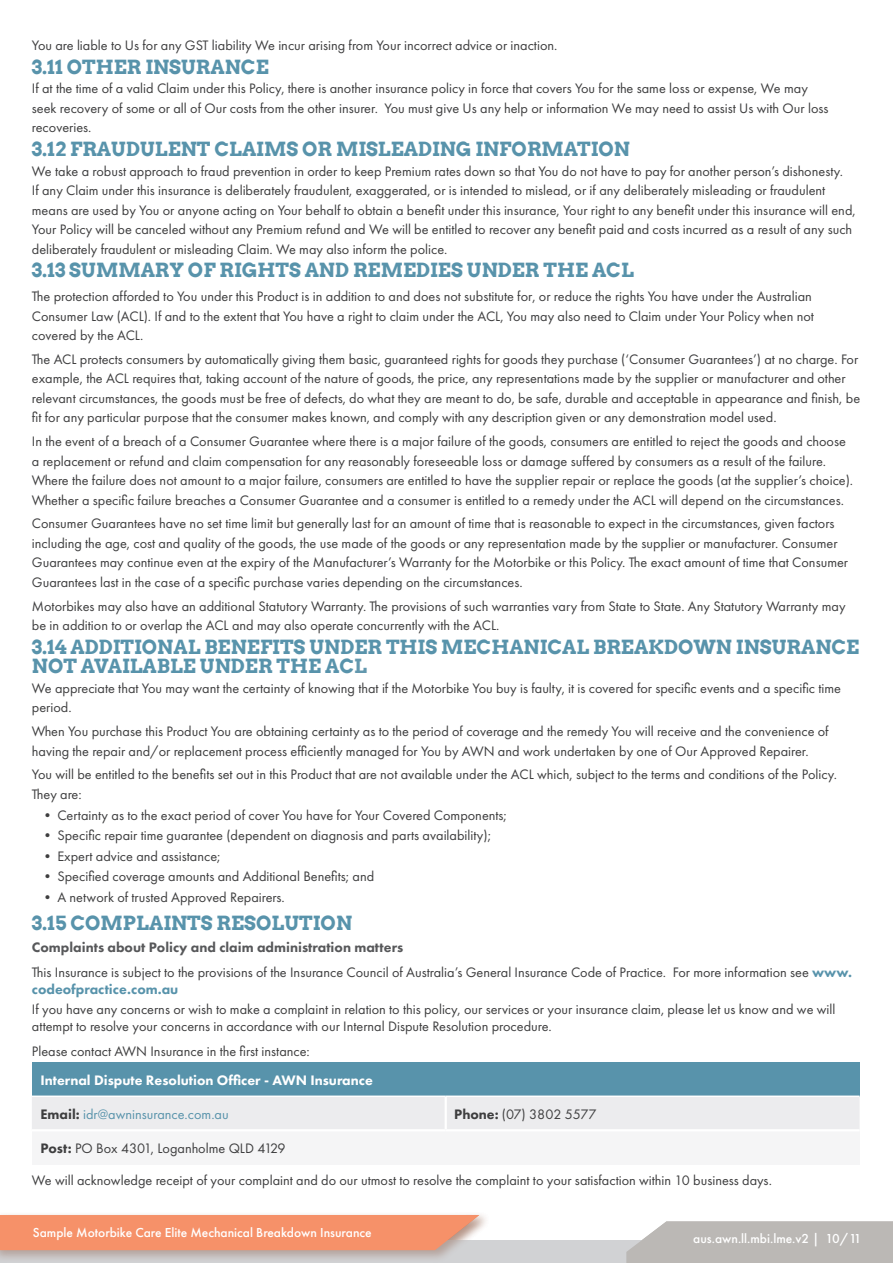
<style>
.page{position:relative;width:893px;height:1263px;background:#fff}
.page>*{position:absolute;margin:0;border:0;box-sizing:border-box;transform-origin:0 0}
.H2_Blue_Futura{font:700 19.5px/19.5px "Arvo";color:#5893ab}
.Body_Text{font:14.25px/19.5px "Futura PT";color:#3e3e3f}
.body-text{font:14.25px "Futura PT";color:#3e3e3f}
.t1{font:800 14.25px "Futura PT";color:#57585a}
.t2{font:800 14.25px "Futura PT";color:#fff}
.Body_Text-2{font:14.25px "Futura PT";color:#5893ab}
.t3{font:500 13.5px "Futura PT";color:#fff}
.s1{color:#6398ae}
.s2{font-weight:800;color:#5893ab}
.s3{font-weight:800;color:#3e3e3f}
.s4{font-weight:800}
</style>
<div class="page">
<div style="left:32px;top:1062px;width:828px;height:34px;background:#5893ab"></div>
<div style="left:32px;top:1097px;width:828px;height:32px;background:#ececee"></div>
<div style="left:32px;top:1130px;width:828px;height:34px;background:#f5f5f6"></div>
<hr style="left:445px;top:1097px;width:2px;height:32px;background:#fff">
<hr style="left:32px;top:1129px;width:414px;height:2px;background:#fff">
<hr style="left:446px;top:1129px;width:414px;height:2px;background:#fff">
<hr style="left:32px;top:1095px;width:414px;height:2px;background:#fff">
<hr style="left:446px;top:1095px;width:414px;height:2px;background:#fff">
<div style="left:0;top:1241px;width:893px;height:22px;background:#d1d2d4"></div>
<svg style="left:626px;top:1221px;width:267px;height:42px;background:#bebbb9"></svg>
<div style="left:0;top:1211px;width:490px;height:52px;background:#804931;opacity:.35"></div>
<div style="left:0;top:1215px;width:479px;height:35px;background:#f69169"></div>
<p class="Body_Text" style="left:32px;top:36px;width:527px">You are liable to Us for any GST liability We incur arising from Your incorrect advice or inaction.</p>
<p class="H2_Blue_Futura" style="left:32px;top:57px;width:238px">3.11 OTHER INSURANCE</p>
<p class="Body_Text" style="left:32px;top:79px;width:798px">If at the time of a valid Claim under this Policy, there is another insurance policy in force that covers You for the same loss or expense, We may seek recovery of some or all of Our costs from the other insurer. You must give Us any help or information We may need to assist Us with Our loss recoveries.</p>
<p class="H2_Blue_Futura" style="left:32px;top:139px;width:600px">3.12 FRAUDULENT CLAIMS OR MISLEADING INFORMATION</p>
<p class="Body_Text" style="left:32px;top:161px;width:825px">We take a robust approach to fraud prevention in order to keep Premium rates down so that You do not have to pay for another person’s dishonesty.<br>If any Claim under this insurance is deliberately fraudulent, exaggerated, or is intended to mislead, or if any deliberately misleading or fraudulent means are used by You or anyone acting on Your behalf to obtain a benefit under this insurance, Your right to any benefit under this insurance will end, Your Policy will be canceled without any Premium refund and We will be entitled to recover any benefit paid and costs incurred as a result of any such deliberately fraudulent or misleading Claim. We may also inform the police.</p>
<p class="H2_Blue_Futura" style="left:32px;top:260px;width:603px">3.13 SUMMARY OF RIGHTS AND REMEDIES UNDER THE ACL</p>
<p class="Body_Text" style="left:32px;top:287px;width:783px">The protection afforded to You under this Product is in addition to and does not substitute for, or reduce the rights You have under the Australian<br>Consumer Law (ACL). If and to the extent that You have a right to claim under the ACL, You may also need to Claim under Your Policy when not covered by the ACL.</p>
<p class="Body_Text" style="left:32px;top:349px;width:830px">The ACL protects consumers by automatically giving them basic, guaranteed rights for goods they purchase (‘Consumer Guarantees’) at no charge. For example, the ACL requires that, taking account of the nature of goods, the price, any representations made by the supplier or manufacturer and other relevant circumstances, the goods must be free of defects, do what they are meant to do, be safe, durable and acceptable in appearance and finish, be fit for any particular purpose that the consumer makes known, and comply with any description given or any demonstration model used.</p>
<p class="Body_Text" style="left:32px;top:432px;width:823px">In the event of a breach of a Consumer Guarantee where there is a major failure of the goods, consumers are entitled to reject the goods and choose a replacement or refund and claim compensation for any reasonably foreseeable loss or damage suffered by consumers as a result of the failure.<br>Where the failure does not amount to a major failure, consumers are entitled to have the supplier repair or replace the goods (at the supplier’s choice).<br>Whether a specific failure breaches a Consumer Guarantee and a consumer is entitled to a remedy under the ACL will depend on the circumstances.</p>
<p class="Body_Text" style="left:32px;top:514px;width:818px">Consumer Guarantees have no set time limit but generally last for an amount of time that is reasonable to expect in the circumstances, given factors including the age, cost and quality of the goods, the use made of the goods or any representation made by the supplier or manufacturer. Consumer Guarantees may continue even at the expiry of the Manufacturer’s Warranty for the Motorbike or this Policy. The exact amount of time that Consumer Guarantees last in the case of a specific purchase varies depending on the circumstances.</p>
<p class="Body_Text" style="left:32px;top:596px;width:815px">Motorbikes may also have an additional Statutory Warranty. The provisions of such warranties vary from State to State. Any Statutory Warranty may be in addition to or overlap the ACL and may also operate concurrently with the ACL.</p>
<p class="H2_Blue_Futura" style="left:32px;top:637px;width:829px">3.14 ADDITIONAL BENEFITS UNDER THIS MECHANICAL BREAKDOWN INSURANCE<br>NOT AVAILABLE UNDER THE AC<span class="s1">L</span></p>
<p class="Body_Text" style="left:32px;top:678px;width:811px">We appreciate that You may want the certainty of knowing that if the Motorbike You buy is faulty, it is covered for specific events and a specific time period.</p>
<p class="Body_Text" style="left:32px;top:722px;width:798px">When You purchase this Product You are obtaining certainty as to the period of coverage and the remedy You will receive and the convenience of having the repair and/or replacement process efficiently managed for You by AWN and work undertaken by one of Our Approved Repairer.</p>
<p class="Body_Text" style="left:32px;top:765px;width:806px">You will be entitled to the benefits set out in this Product that are not available under the ACL which, subject to the terms and conditions of the Policy.<br>They are:</p>
<p class="Body_Text" style="left:40px;top:805px;width:468px">• Certainty as to the exact period of cover You have for Your Covered Components;</p>
<p class="Body_Text" style="left:40px;top:826px;width:452px">• Specific repair time guarantee (dependent on diagnosis and parts availability);</p>
<p class="Body_Text" style="left:40px;top:846px;width:182px">• Expert advice and assistance;</p>
<p class="Body_Text" style="left:40px;top:867px;width:335px">• Specified coverage amounts and Additional Benefits; and</p>
<p class="Body_Text" style="left:40px;top:887px;width:246px">• A network of trusted Approved Repairers.</p>
<p class="H2_Blue_Futura" style="left:32px;top:913px;width:322px">3.15 COMPLAINTS RESOLUTION</p>
<h3 class="t1" style="left:32px;top:938px;width:373px">Complaints about Policy and claim administration matters</h3>
<p class="Body_Text" style="left:32px;top:964px;width:822px;line-height:17.1px">This Insurance is subject to the provisions of the Insurance Council of Australia’s General Insurance Code of Practice. For more information see <span class="s2">www. codeofpractice.com.au</span></p>
<p class="Body_Text" style="left:32px;top:1000px;width:805px;line-height:17.1px">If you have any concerns or wish to make a complaint in relation to this policy, our services or your insurance claim, please let us know and we will attempt to resolve your concerns in accordance with our Internal Dispute Resolution procedure.</p>
<p class="Body_Text" style="left:32px;top:1042px;width:279px">Please contact AWN Insurance in the first instance:</p>
<h3 class="t2" style="left:40px;top:1071px;width:334px">Internal Dispute Resolution Officer - AWN Insurance</h3>
<p class="Body_Text-2" style="left:40px;top:1105px;width:190px"><span class="s3">Email:</span> idr@awninsurance.com.au</p>
<p class="Body_Text" style="left:454px;top:1104px;width:144px"><span class="s4">Phone:</span> (07) 3802 5577</p>
<p class="Body_Text" style="left:40px;top:1138px;width:247px"><span class="s4">Post:</span> PO Box 4301, Loganholme QLD 4129</p>
<p class="body-text" style="left:32px;top:1172px;width:741px">We will acknowledge receipt of your complaint and do our utmost to resolve the complaint to your satisfaction within 10 business days.</p>
<p class="t3" style="left:33px;top:1224px;width:340px">Sample Motorbike Care Elite Mechanical Breakdown Insurance</p>
<p class="t3" style="left:693px;top:1230px;width:170px">aus.awn.ll.mbi.lme.v2 | 10/11</p>
</div>
